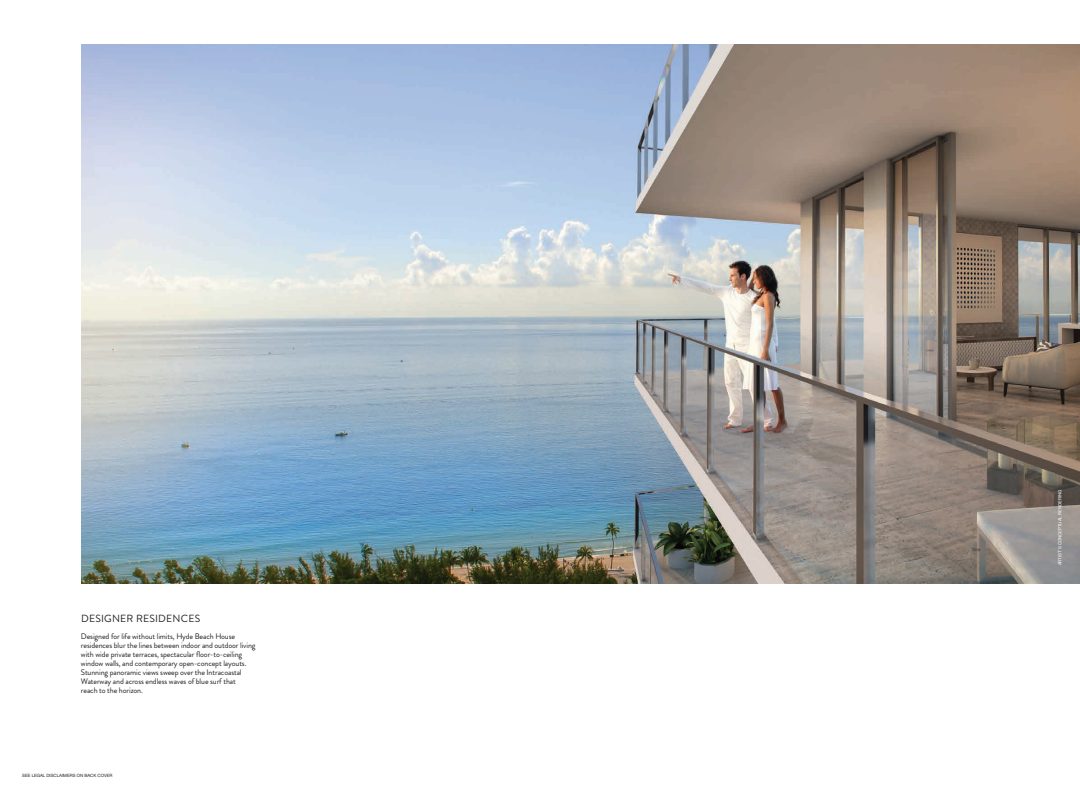
<style>
.page{position:relative;width:1080px;height:788px;background:#fff}
.page>*{position:absolute;margin:0;border:0;box-sizing:border-box;transform-origin:0 0}
.t1{font:10.38px "Brandon Grotesque";letter-spacing:.02em;color:#231f20}
.t2{font:8px/8.9px "Brandon Grotesque";letter-spacing:-.015em;color:#231f20}
.t3{font:4.38px "Helvetica Neue";color:#231f20}
.t4{font:4.38px "Helvetica Neue";color:#fff}
</style>
<div class="page">
<img style="left:81px;top:45px;width:999px;height:538px">
<p class="t1" style="left:81px;top:611px;width:121px">DESIGNER RESIDENCES</p>
<p class="t2" style="left:81px;top:632px;width:176px">Designed for life without limits, Hyde Beach House residences blur the lines between indoor and outdoor living with wide private terraces, spectacular floor-to-ceiling window walls, and contemporary open-concept layouts.<br>Stunning panoramic views sweep over the Intracoastal Waterway and across endless waves of blue surf that<br>reach to the horizon.</p>
<p class="t3" style="left:22px;top:772px;width:92px">SEE LEGAL DISCLAIMERS ON BACK COVER</p>
<p class="t4" style="left:1057px;top:565px;width:77px;rotate:-90deg">ARTIST’S CONCEPTUAL RENDERING</p>
</div>
